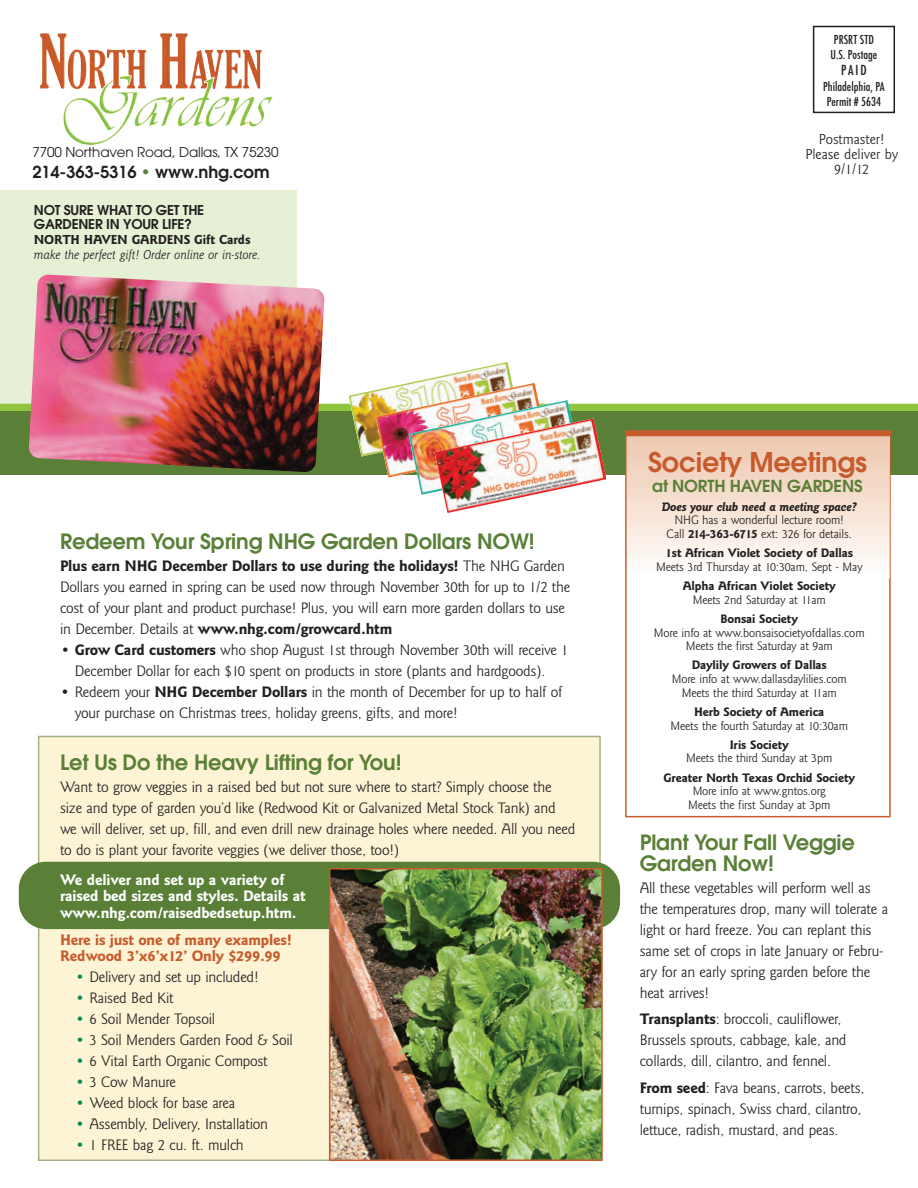
<style>
.page{position:relative;width:918px;height:1188px;background:#fff}
.page>*{position:absolute;margin:0;border:0;box-sizing:border-box;transform-origin:0 0}
.t1{font:600 27px "Avant Garde";letter-spacing:-.01em;color:#c75b2d}
.t2{font:600 21px/21px "Avant Garde";letter-spacing:-.005em;color:#5a7f37}
.t3{font:600 16.5px "Avant Garde";letter-spacing:-.01em;color:#231f20}
.t4{font:600 16.5px "Avant Garde";letter-spacing:-.01em;color:#5a7f37}
.t5{font:15.75px/21px "Goudy Sans";letter-spacing:-.015em;color:#231f20}
.t6{font:700 15.75px/16.5px "Goudy Sans";letter-spacing:-.015em;color:#fff}
.t7{font:700 15.75px/16.5px "Goudy Sans";letter-spacing:-.015em;color:#c75b2d}
.t8{font:15px/15px "Goudy Sans";color:#231f20;text-align:center}
.t9{font:italic 13.5px "Goudy Sans";letter-spacing:-.01em;color:#231f20}
.t10{font:600 13.5px/13.5px "Avant Garde";letter-spacing:-.015em;color:#231f20}
.t11{font:13.5px "Avant Garde";letter-spacing:-.01em;color:#231f20}
.t12{font:700 13.5px "Goudy Sans";letter-spacing:-.01em;color:#231f20}
.t13{font:500 condensed 13.5px "Futura";color:#231f20}
.t14{font:12.75px/13.6px "Goudy Sans";letter-spacing:-.01em;color:#231f20;text-align:center}
.t15{font:700 12.75px "Goudy Sans";letter-spacing:-.01em;color:#231f20}
.t16{font:italic 700 12.75px "Goudy Sans";letter-spacing:-.01em;color:#231f20}
.t17{font:500 condensed 12px/15px "Futura";color:#231f20}
.s1{color:#5a7f37}
.s2{font-weight:700}
.s3{color:#008c53}
</style>
<div class="page">
<div style="left:0;top:191px;width:297px;height:216px;background:#e5f0d4"></div>
<div style="left:0;top:404px;width:918px;height:9px;background:#8fc53e"></div>
<div style="left:0;top:411px;width:918px;height:63px;background:#5a7f37"></div>
<div style="left:625px;top:431px;width:266px;height:386px;border:2px solid #c75b2d"></div>
<img style="left:40px;top:33px;width:27px;height:56px">
<div style="left:813px;top:26px;width:82px;height:87px;border:2px solid #231f20"></div>
<img style="left:627px;top:436px;width:263px;height:141px">
<div style="left:626px;top:430px;width:265px;height:6px;background:#c75b2d"></div>
<div style="left:39px;top:737px;width:560px;height:423px;background:#fcf4d4"></div>
<img style="left:29px;top:274px;width:296px;height:198px">
<div style="left:19px;top:862px;width:601px;height:67px;background:#5a7f37;border-radius:27px"></div>
<img style="left:332px;top:871px;width:268px;height:287px">
<div style="left:329px;top:868px;width:274px;height:293px;border:2px solid #c75b2d"></div>
<img style="left:349px;top:362px;width:257px;height:133px">
<img style="left:434px;top:418px;width:172px;height:95px">
<p class="t11" style="left:32px;top:147px;width:248px">7700 Northaven Road, Dallas, TX 75230</p>
<p class="t3" style="left:32px;top:166px;width:239px">214-363-5316 <span class="s1">•</span> www.nhg.com</p>
<p class="t10" style="left:34px;top:205px;width:172px">NOT SURE WHAT TO GET THE<br>GARDENER IN YOUR LIFE?</p>
<p class="t12" style="left:34px;top:231px;width:218px">NORTH HAVEN GARDENS Gift Cards</p>
<p class="t9" style="left:34px;top:246px;width:228px">make the perfect gift! Order online or in-store.</p>
<p class="t17" style="left:831px;top:32px;width:48px">PRSRT STD<br>U.S. Postage</p>
<p class="t13" style="left:841px;top:63px;width:27px">PAID</p>
<p class="t17" style="left:823px;top:79px;width:63px;text-align:center">Philadelphia, PA<br>Permit # 5634</p>
<p class="t8" style="left:805px;top:132px;width:94px">Postmaster!<br>Please deliver by<br>9/1/12</p>
<h2 class="t2" style="left:60px;top:532px;width:476px">Redeem Your Spring NHG Garden Dollars NOW!</h2>
<p class="t5" style="left:60px;top:555px;width:512px"><span class="s2">Plus earn NHG December Dollars to use during the holidays!</span> The NHG Garden Dollars you earned in spring can be used now through November 30th for up to 1/2 the cost of your plant and product purchase! Plus, you will earn more garden dollars to use in December. Details at <span class="s2">www.nhg.com/growcard.htm</span></p>
<p class="t5" style="left:60px;top:639px;width:510px;text-align:center">• <span class="s2">Grow Card customers</span> who shop August 1st through November 30th will receive 1<br>December Dollar for each $10 spent on products in store (plants and hardgoods).</p>
<p class="t5" style="left:75px;top:681px;width:489px;text-indent:-15px">• Redeem your <span class="s2">NHG December Dollars</span> in the month of December for up to half of your purchase on Christmas trees, holiday greens, gifts, and more!</p>
<h2 class="t2" style="left:60px;top:753px;width:343px">Let Us Do the Heavy Lifting for You!</h2>
<p class="t5" style="left:60px;top:776px;width:517px">Want to grow veggies in a raised bed but not sure where to start? Simply choose the size and type of garden you’d like (Redwood Kit or Galvanized Metal Stock Tank) and we will deliver, set up, fill, and even drill new drainage holes where needed. All you need to do is plant your favorite veggies (we deliver those, too!)</p>
<p class="t6" style="left:60px;top:871px;width:247px">We deliver and set up a variety of raised bed sizes and styles. Details at www.nhg.com/raisedbedsetup.htm.</p>
<p class="t7" style="left:60px;top:931px;width:234px">Here is just one of many examples!<br>Redwood 3’x6’x12’ Only $299.99</p>
<p class="t5" style="left:75px;top:966px;width:186px"><span class="s3">•</span> Delivery and set up included!</p>
<p class="t5" style="left:75px;top:987px;width:101px"><span class="s3">•</span> Raised Bed Kit</p>
<p class="t5" style="left:75px;top:1008px;width:142px"><span class="s3">•</span> 6 Soil Mender Topsoil</p>
<p class="t5" style="left:75px;top:1029px;width:220px"><span class="s3">•</span> 3 Soil Menders Garden Food &amp; Soil</p>
<p class="t5" style="left:75px;top:1050px;width:195px"><span class="s3">•</span> 6 Vital Earth Organic Compost</p>
<p class="t5" style="left:75px;top:1071px;width:103px"><span class="s3">•</span> 3 Cow Manure</p>
<p class="t5" style="left:75px;top:1092px;width:162px"><span class="s3">•</span> Weed block for base area</p>
<p class="t5" style="left:75px;top:1113px;width:195px"><span class="s3">•</span> Assembly, Delivery, Installation</p>
<p class="t5" style="left:75px;top:1134px;width:171px"><span class="s3">•</span> 1 FREE bag 2 cu. ft. mulch</p>
<h1 class="t1" style="left:648px;top:452px;width:220px">Society Meetings</h1>
<p class="t4" style="left:652px;top:480px;width:212px">at NORTH HAVEN GARDENS</p>
<p class="t16" style="left:662px;top:499px;width:197px">Does your club need a meeting space?</p>
<p class="t14" style="left:667px;top:513px;width:187px">NHG has a wonderful lecture room!<br>Call <span class="s2">214-363-6715</span> ext: 326 for details.</p>
<p class="t15" style="left:665px;top:545px;width:189px">1st African Violet Society of Dallas</p>
<p class="t14" style="left:656px;top:560px;width:208px">Meets 3rd Thursday at 10:30am, Sept - May</p>
<p class="t15" style="left:683px;top:578px;width:155px">Alpha African Violet Society</p>
<p class="t14" style="left:693px;top:592px;width:135px">Meets 2nd Saturday at 11am</p>
<p class="t15" style="left:721px;top:611px;width:79px">Bonsai Society</p>
<p class="t14" style="left:654px;top:625px;width:212px">More info at www.bonsaisocietyofdallas.com<br>Meets the first Saturday at 9am</p>
<p class="t15" style="left:692px;top:657px;width:137px">Daylily Growers of Dallas</p>
<p class="t14" style="left:672px;top:672px;width:177px">More info at www.dallasdaylilies.com<br>Meets the third Saturday at 11am</p>
<p class="t15" style="left:694px;top:704px;width:132px">Herb Society of America</p>
<p class="t14" style="left:671px;top:718px;width:179px">Meets the fourth Saturday at 10:30am</p>
<p class="t15" style="left:730px;top:737px;width:61px">Iris Society</p>
<p class="t14" style="left:686px;top:751px;width:148px">Meets the third Sunday at 3pm</p>
<p class="t15" style="left:664px;top:770px;width:193px">Greater North Texas Orchid Society</p>
<p class="t14" style="left:688px;top:784px;width:144px">More info at www.gntos.org<br>Meets the first Sunday at 3pm</p>
<h2 class="t2" style="left:640px;top:833px;width:217px">Plant Your Fall Veggie<br>Garden Now!</h2>
<p class="t5" style="left:640px;top:877px;width:250px">All these vegetables will perform well as the temperatures drop, many will tolerate a light or hard freeze. You can replant this same set of crops in late January or Febru&shy;ary for an early spring garden before the heat arrives!</p>
<p class="t5" style="left:640px;top:1008px;width:208px"><span class="s2">Transplants</span>: broccoli, cauliflower,<br>Brussels sprouts, cabbage, kale, and collards, dill, cilantro, and fennel.</p>
<p class="t5" style="left:640px;top:1077px;width:226px"><span class="s2">From seed</span>: Fava beans, carrots, beets, turnips, spinach, Swiss chard, cilantro, lettuce, radish, mustard, and peas.</p>
</div>
